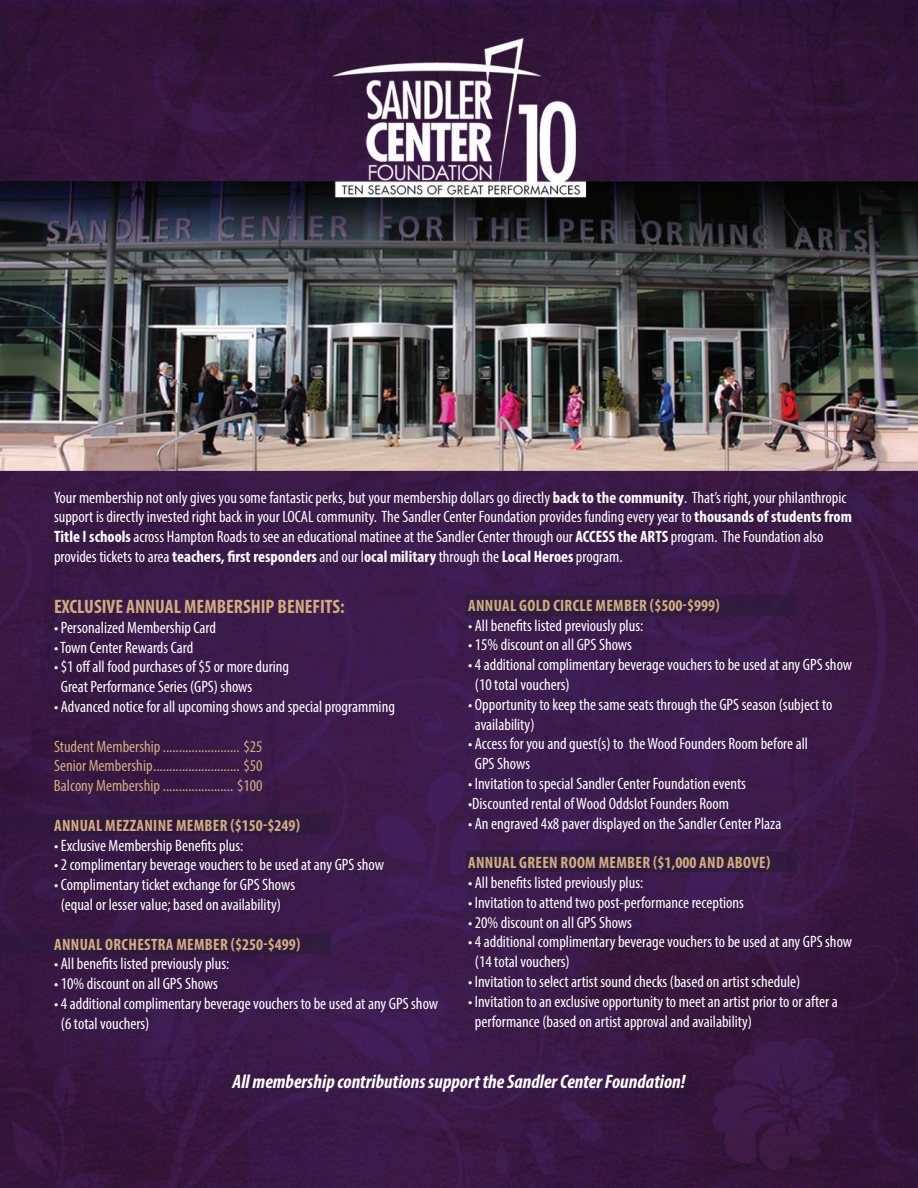
<style>
.page{position:relative;width:918px;height:1188px;background:#fff}
.page>*{position:absolute;margin:0;border:0;box-sizing:border-box;transform-origin:0 0}
.t1{font:italic 700 condensed 19.5px "Myriad Pro";color:#fff}
.t2{font:700 condensed 19.5px "Myriad Pro";color:#d1ad7c}
.t3{font:condensed 16.5px/19.8px "Myriad Pro";color:#fff}
.t4{font:700 condensed 16.5px "Myriad Pro";letter-spacing:.02em;color:#d1ad7c}
.t5{font:condensed 16.5px/19.8px "Myriad Pro";color:#d1ad7c;text-align:justify}
.s1{font-weight:700}
</style>
<div class="page">
<img style="left:0;top:0;width:918px;height:1188px">
<div style="left:0;top:814px;width:330px;height:21px;background:#301d3f"></div>
<div style="left:0;top:933px;width:330px;height:21px;background:#301d3f"></div>
<div style="left:466px;top:595px;width:331px;height:21px;background:#301d3f"></div>
<div style="left:466px;top:852px;width:331px;height:20px;background:#301d3f"></div>
<p class="t3" style="left:54px;top:487px;width:799px">Your membership not only gives you some fantastic perks, but your membership dollars go directly <span class="s1">back to the community</span>. That’s right, your philanthropic support is directly invested right back in your LOCAL community. The Sandler Center Foundation provides funding every year to <span class="s1">thousands of students from Title I schools</span> across Hampton Roads to see an educational matinee at the Sandler Center through our <span class="s1">ACCESS the ARTS</span> program. The Foundation also provides tickets to area <span class="s1">teachers, first responders</span> and our l<span class="s1">ocal military</span> through the <span class="s1">Local Heroes</span> program.</p>
<p class="t2" style="left:54px;top:594px;width:292px">EXCLUSIVE ANNUAL MEMBERSHIP BENEFITS:</p>
<p class="t3" style="left:54px;top:617px;width:164px">• Personalized Membership Card</p>
<p class="t3" style="left:54px;top:637px;width:141px">• Town Center Rewards Card</p>
<p class="t3" style="left:61px;top:657px;width:230px;text-indent:-7px">• $1 off all food purchases of $5 or more during<br>Great Performance Series (GPS) shows</p>
<p class="t3" style="left:54px;top:696px;width:342px">• Advanced notice for all upcoming shows and special programming</p>
<p class="t5" style="left:54px;top:736px;width:210px">Student Membership........................ $25<br>Senior Membership........................... $50<br>Balcony Membership ...................... $100</p>
<p class="t4" style="left:54px;top:815px;width:247px">ANNUAL MEZZANINE MEMBER ($150-$249)</p>
<p class="t3" style="left:54px;top:835px;width:191px">• Exclusive Membership Benefits plus:</p>
<p class="t3" style="left:54px;top:855px;width:332px">• 2 complimentary beverage vouchers to be used at any GPS show</p>
<p class="t3" style="left:54px;top:875px;width:243px;text-align:center">• Complimentary ticket exchange for GPS Shows (equal or lesser value; based on availability)</p>
<p class="t4" style="left:54px;top:934px;width:248px">ANNUAL ORCHESTRA MEMBER ($250-$499)</p>
<p class="t3" style="left:54px;top:954px;width:177px">• All benefits listed previously plus:</p>
<p class="t3" style="left:54px;top:974px;width:166px">• 10% discount on all GPS Shows</p>
<p class="t3" style="left:61px;top:993px;width:379px;text-indent:-7px">• 4 additional complimentary beverage vouchers to be used at any GPS show (6 total vouchers)</p>
<p class="t4" style="left:468px;top:595px;width:253px">ANNUAL GOLD CIRCLE MEMBER ($500-$999)</p>
<p class="t3" style="left:468px;top:615px;width:177px">• All benefits listed previously plus:</p>
<p class="t3" style="left:468px;top:635px;width:166px">• 15% discount on all GPS Shows</p>
<p class="t3" style="left:475px;top:655px;width:379px;text-indent:-7px">• 4 additional complimentary beverage vouchers to be used at any GPS show (10 total vouchers)</p>
<p class="t3" style="left:475px;top:694px;width:359px;text-indent:-7px">• Opportunity to keep the same seats through the GPS season (subject to availability)</p>
<p class="t3" style="left:475px;top:734px;width:335px;text-indent:-7px">• Access for you and guest(s) to the Wood Founders Room before all<br>GPS Shows</p>
<p class="t3" style="left:468px;top:773px;width:280px">• Invitation to special Sandler Center Foundation events</p>
<p class="t3" style="left:468px;top:793px;width:263px">•Discounted rental of Wood Oddslot Founders Room</p>
<p class="t3" style="left:468px;top:813px;width:315px">• An engraved 4x8 paver displayed on the Sandler Center Plaza</p>
<p class="t4" style="left:468px;top:852px;width:304px">ANNUAL GREEN ROOM MEMBER ($1,000 AND ABOVE)</p>
<p class="t3" style="left:468px;top:872px;width:177px">• All benefits listed previously plus:</p>
<p class="t3" style="left:468px;top:892px;width:278px">• Invitation to attend two post-performance receptions</p>
<p class="t3" style="left:468px;top:912px;width:166px">• 20% discount on all GPS Shows</p>
<p class="t3" style="left:475px;top:932px;width:379px;text-indent:-7px">• 4 additional complimentary beverage vouchers to be used at any GPS show (14 total vouchers)</p>
<p class="t3" style="left:468px;top:971px;width:334px">• Invitation to select artist sound checks (based on artist schedule)</p>
<p class="t3" style="left:475px;top:991px;width:364px;text-indent:-7px">• Invitation to an exclusive opportunity to meet an artist prior to or after a performance (based on artist approval and availability)</p>
<p class="t1" style="left:233px;top:1070px;width:454px">All membership contributions support the Sandler Center Foundation!</p>
</div>
